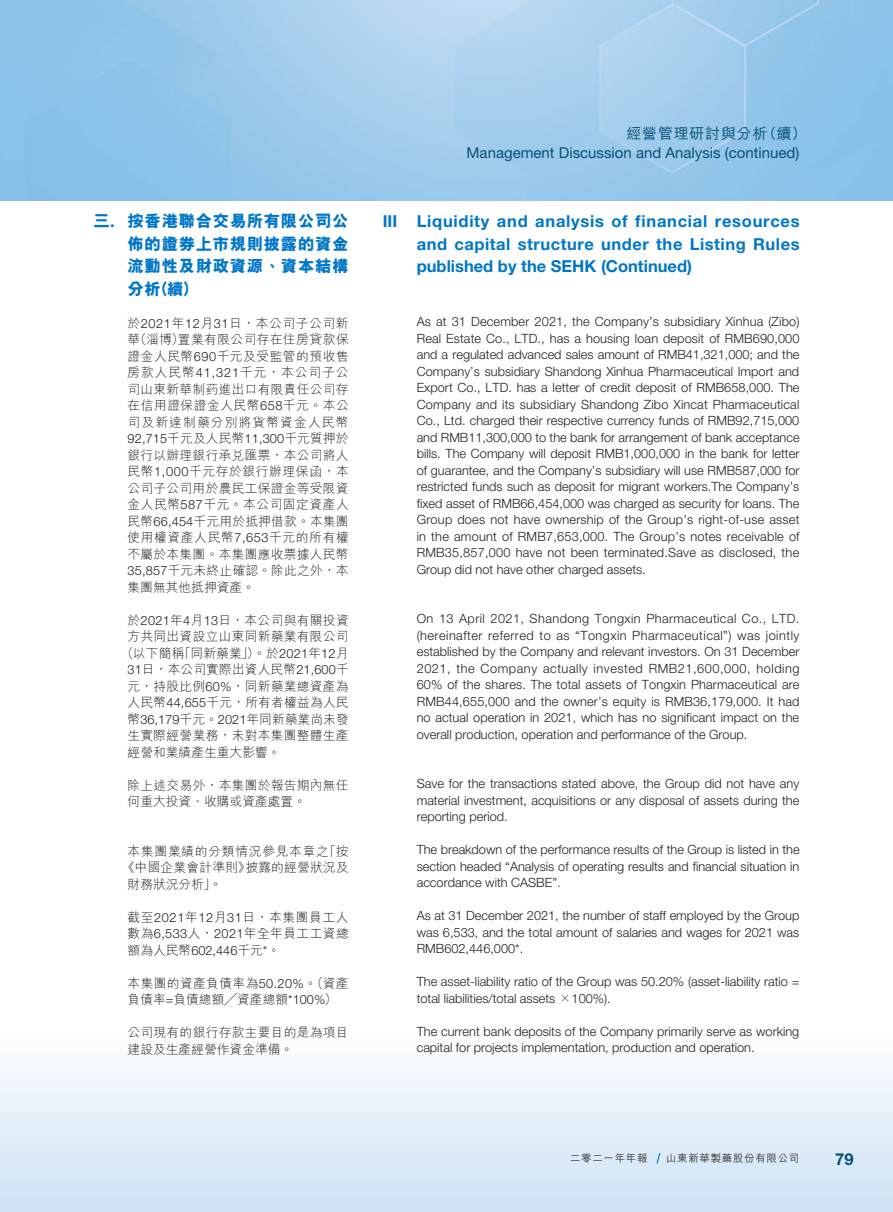
<style>
.page{position:relative;width:893px;height:1212px;background:#fff}
.page>*{position:absolute;margin:0;border:0;box-sizing:border-box;transform-origin:0 0}
.t1{font:700 16.5px/22.5px "Helvetica Neue LT Std";color:#0076c8;text-align:justify}
.t2{font:800 16.5px/22.5px "M Hei HK";letter-spacing:.035em;color:#0076c8;text-align:justify}
.t3{font:700 16.5px "Helvetica Neue LT Std";color:#065077}
.t4{font:15px "Helvetica Neue LT Std";color:#065077}
.t5{font:500 15px "M Hei HK";letter-spacing:.05em;color:#065077}
.t6{font:300 12.75px/16.5px "Helvetica Neue LT Std";color:#231f20;text-align:justify}
.t7{font:300 12.75px/16.5px "M Hei HK";letter-spacing:.02em;color:#231f20;text-align:justify}
.t8{font:300 12.75px "M Hei HK";letter-spacing:.055em;color:#231f20}
.t9{font:300 12.75px "M Hei HK";color:#231f20}
.t10{font:500 10.5px "M Hei HK";letter-spacing:.065em;color:#3e3e3f}
.s1{font-family:"Helvetica Neue LT Std";font-weight:700}
.s2{font-family:"Helvetica Neue LT Std"}
.s3{font-family:"M Hei HK"}
</style>
<div class="page">
<svg style="left:0;top:1066px;width:893px;height:146px"></svg>
<svg style="left:656px;top:1152px;width:5px;height:13px"></svg>
<p class="t2" style="left:128px;top:210px;width:223px;text-indent:-34px">三<span class="s1">.</span> 按香港聯合交易所有限公司公佈的證券上市規則披露的資金流動性及財政資源、資本結構分析（續）</p>
<p class="t7" style="left:128px;top:315px;width:223px">於<span class="s2">2021</span>年<span class="s2">12</span>月<span class="s2">31</span>日，本公司子公司新華（淄博）置業有限公司存在住房貸款保證金人民幣<span class="s2">690</span>千元及受監管的預收售房款人民幣<span class="s2">41,321</span>千元，本公司子公司山東新華制药進出口有限責任公司存在信用證保證金人民幣<span class="s2">658</span>千元。本公司及新達制藥分別將貨幣資金人民幣</p>
<p class="t6" style="left:128px;top:430px;width:223px">92,715<span class="s3">千元及人民幣</span>11,300<span class="s3">千元質押於</span></p>
<p class="t7" style="left:128px;top:447px;width:223px">銀行以辦理銀行承兌匯票，本公司將人民幣<span class="s2">1,000</span>千元存於銀行辦理保函，本公司子公司用於農民工保證金等受限資金人民幣<span class="s2">587</span>千元。本公司固定資產人民幣<span class="s2">66,454</span>千元用於抵押借款。本集團使用權資產人民幣<span class="s2">7,653</span>千元的所有權不屬於本集團。本集團應收票據人民幣<span class="s2">35,857</span>千元未終止確認。除此之外，本集團無其他抵押資產。</p>
<p class="t7" style="left:128px;top:612px;width:223px">於<span class="s2">2021</span>年<span class="s2">4</span>月<span class="s2">13</span>日，本公司與有關投資</p>
<p class="t7" style="left:128px;top:628px;width:223px">方共同出資設立山東同新藥業有限公司</p>
<p class="t7" style="left:121px;top:645px;width:229px">（以下簡稱「同新藥業」）。於<span class="s2">2021</span>年<span class="s2">12</span>月</p>
<p class="t7" style="left:128px;top:661px;width:223px"><span class="s2">31</span>日，本公司實際出資人民幣<span class="s2">21,600</span>千</p>
<p class="t7" style="left:128px;top:678px;width:223px">元，持股比例<span class="s2">60%</span>，同新藥業總資產為</p>
<p class="t7" style="left:128px;top:694px;width:223px">人民幣<span class="s2">44,655</span>千元，所有者權益為人民</p>
<p class="t7" style="left:128px;top:711px;width:223px">幣<span class="s2">36,179</span>千元。<span class="s2">2021</span>年同新藥業尚未發</p>
<p class="t7" style="left:128px;top:727px;width:223px">生實際經營業務，未對本集團整體生產</p>
<p class="t9" style="left:128px;top:746px;width:154px">經營和業績產生重大影響。</p>
<p class="t7" style="left:128px;top:777px;width:223px">除上述交易外，本集團於報告期內無任何重大投資、收購或資產處置。</p>
<p class="t8" style="left:128px;top:845px;width:223px">本集團業績的分類情況參見本章之「按</p>
<p class="t7" style="left:123px;top:859px;width:227px">《中國企業會計準則》披露的經營狀況及</p>
<p class="t7" style="left:128px;top:876px;width:96px">財務狀況分析」。</p>
<p class="t7" style="left:128px;top:909px;width:223px">截至<span class="s2">2021</span>年<span class="s2">12</span>月<span class="s2">31</span>日，本集團員工人數為<span class="s2">6,533</span>人，<span class="s2">2021</span>年全年員工工資總額為人民幣<span class="s2">602,446</span>千元<span class="s2">*</span>。</p>
<p class="t7" style="left:128px;top:975px;width:223px">本集團的資產負債率為<span class="s2">50.20%</span>。（資產負債率<span class="s2">=</span>負債總額╱資產總額<span class="s2">*100%</span>）</p>
<p class="t7" style="left:128px;top:1024px;width:223px">公司現有的銀行存款主要目的是為項目建設及生產經營作資金準備。</p>
<p class="t5" style="left:626px;top:123px;width:182px">經營管理研討與分析（續）</p>
<p class="t4" style="left:467px;top:144px;width:334px">Management Discussion and Analysis (continued)</p>
<p class="t1" style="left:417px;top:210px;width:384px;text-indent:-34px">III Liquidity and analysis of financial resources and capital structure under the Listing Rules published by the SEHK (Continued)</p>
<p class="t6" style="left:417px;top:313px;width:384px">As at 31 December 2021, the Company’s subsidiary Xinhua (Zibo)<br>Real Estate Co., LTD., has a housing loan deposit of RMB690,000 and a regulated advanced sales amount of RMB41,321,000; and the Company’s subsidiary Shandong Xinhua Pharmaceutical Import and Export Co., LTD. has a letter of credit deposit of RMB658,000. The Company and its subsidiary Shandong Zibo Xincat Pharmaceutical Co., Ltd. charged their respective currency funds of RMB92,715,000 and RMB11,300,000 to the bank for arrangement of bank acceptance bills. The Company will deposit RMB1,000,000 in the bank for letter of guarantee, and the Company’s subsidiary will use RMB587,000 for restricted funds such as deposit for migrant workers.The Company’s fixed asset of RMB66,454,000 was charged as security for loans. The Group does not have ownership of the Group’s right-of-use asset in the amount of RMB7,653,000. The Group’s notes receivable of RMB35,857,000 have not been terminated.Save as disclosed, the Group did not have other charged assets.</p>
<p class="t6" style="left:417px;top:610px;width:384px">On 13 April 2021, Shandong Tongxin Pharmaceutical Co., LTD. (hereinafter referred to as “Tongxin Pharmaceutical”) was jointly established by the Company and relevant investors. On 31 December 2021, the Company actually invested RMB21,600,000, holding 60% of the shares. The total assets of Tongxin Pharmaceutical are RMB44,655,000 and the owner’s equity is RMB36,179,000. It had no actual operation in 2021, which has no significant impact on the overall production, operation and performance of the Group.</p>
<p class="t6" style="left:417px;top:775px;width:384px">Save for the transactions stated above, the Group did not have any material investment, acquisitions or any disposal of assets during the reporting period.</p>
<p class="t6" style="left:417px;top:841px;width:384px">The breakdown of the performance results of the Group is listed in the section headed “Analysis of operating results and financial situation in accordance with CASBE”.</p>
<p class="t6" style="left:417px;top:907px;width:384px">As at 31 December 2021, the number of staff employed by the Group was 6,533, and the total amount of salaries and wages for 2021 was RMB602,446,000*.</p>
<p class="t6" style="left:417px;top:973px;width:384px">The asset-liability ratio of the Group was 50.20% (asset-liability ratio = total liabilities/total assets <span class="s3">×</span>100%).</p>
<p class="t6" style="left:417px;top:1023px;width:384px">The current bank deposits of the Company primarily serve as working capital for projects implementation, production and operation.</p>
<p class="t10" style="left:570px;top:1151px;width:79px">二零二一年年報</p>
<p class="t10" style="left:666px;top:1151px;width:135px">山東新華製藥股份有限公司</p>
<p class="t3" style="left:835px;top:1149px;width:20px">79</p>
</div>
